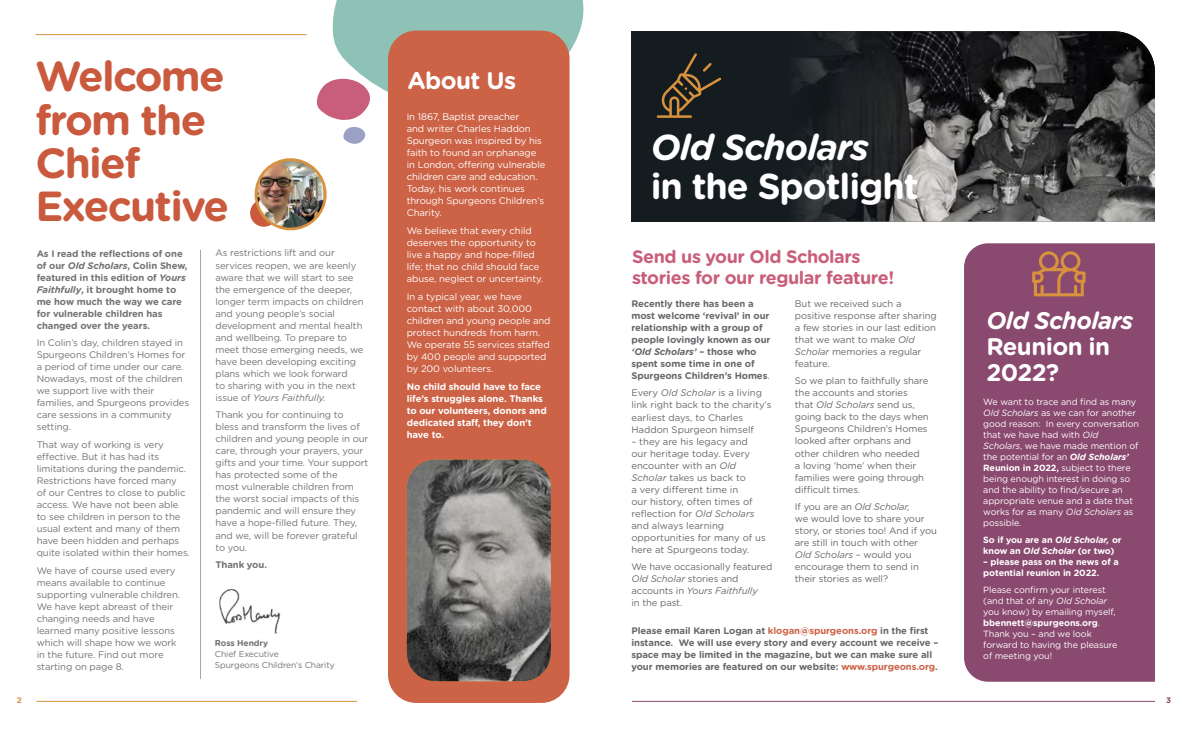
<style>
.page{position:relative;width:1191px;height:738px;background:#fff}
.page>*{position:absolute;margin:0;border:0;box-sizing:border-box;transform-origin:0 0}
.t1{font:700 42px/43px "Gotham Rounded";letter-spacing:-.04em;color:#ca5a3e}
.t2{font:700 36px "Gotham Rounded";letter-spacing:-.03em;color:#fff}
.t3{font:italic 700 36px "Gotham Rounded";letter-spacing:-.03em;color:#fff}
.t4{font:700 24px/26px "Gotham Rounded";letter-spacing:-.025em;color:#fff}
.t5{font:italic 700 24px "Gotham Rounded";letter-spacing:-.025em;color:#fff}
.t6{font:700 18px/21px "Gotham Rounded";letter-spacing:-.025em;color:#c95e7b}
.t7{font:9.5px/12px "Gotham Rounded";letter-spacing:-.01em;color:#757175}
.t8{font:9.5px/12px "Gotham Rounded";letter-spacing:-.01em;color:#68666b}
.t9{font:9.5px/12px "Gotham Rounded";letter-spacing:-.01em;color:#fff}
.t10{font:700 9.5px/12px "Gotham Rounded";letter-spacing:-.01em;color:#68666b}
.t11{font:700 9.5px/12px "Gotham Rounded";letter-spacing:-.01em;color:#757175}
.t12{font:700 9.5px/12px "Gotham Rounded";letter-spacing:-.01em;color:#fff}
.t13{font:9px/11px "Gotham Rounded";letter-spacing:-.01em;color:#fff}
.t14{font:700 9px/11px "Gotham Rounded";letter-spacing:-.01em;color:#fff}
.t15{font:8.5px/11px "Gotham Rounded";letter-spacing:-.01em;color:#757175}
.t16{font:700 8.5px "Gotham Rounded";letter-spacing:-.01em;color:#757175}
.t17{font:700 8px "Gotham Rounded";color:#d8913c}
.t18{font:700 8px "Gotham Rounded";color:#8a496e}
.s1{font-style:italic}
.s2{font-size:9px}
.s3{font-weight:400}
.s4{color:#cc6246}
.s5{font-weight:700;font-style:italic}
.s6{font-weight:700}
</style>
<div class="page">
<svg style="left:317px;top:0;width:267px;height:120px"></svg>
<svg style="left:343px;top:127px;width:22px;height:17px"></svg>
<img style="left:927px;top:31px;width:228px;height:190px">
<svg style="left:631px;top:31px;width:296px;height:190px;background:#1f2427"></svg>
<svg style="left:657px;top:53px;width:64px;height:65px;background:#363024"></svg>
<div style="left:964px;top:243px;width:191px;height:438px;background:#8a496e"></div>
<hr style="left:200px;top:249px;width:1px;height:429px;background:#ada7a7">
<div style="left:388px;top:31px;width:181px;height:671px;background:#cc6246;border-radius:28px"></div>
<img style="left:407px;top:459px;width:144px;height:221px">
<div style="left:250px;top:199px;width:27px;height:27px;background:#ca5a3e;border-radius:50%"></div>
<img style="left:257px;top:159px;width:68px;height:70px">
<div style="left:255px;top:158px;width:72px;height:72px;border:3px solid #d8913c;border-radius:50%"></div>
<img style="left:219px;top:589px;width:62px;height:45px">
<hr style="left:632px;top:700px;width:522px;height:1px;background:#8a496e">
<hr style="left:37px;top:700px;width:320px;height:1px;background:#d8913c">
<hr style="left:36px;top:34px;width:270px;height:1px;background:#d8913c">
<svg style="left:1032px;top:251px;width:53px;height:45px;background:#a7645b"></svg>
<h1 class="t1" style="left:35px;top:53px;width:195px">Welcome from the<br>Chief<br>Executive</h1>
<p class="t11" style="left:37px;top:246px;width:152px">As I read the reflections of one of our <span class="s1">Old Scholars</span>, Colin Shew, featured in this edition of <span class="s1">Yours<br>Faithfully</span>, it brought home to me how much the way we care for vulnerable children has changed over the years.</p>
<p class="t7" style="left:37px;top:336px;width:154px">In Colin’s day, children stayed in<br>Spurgeons Children’s Homes for a period of time under our care.<br>Nowadays, most of the children we support live with their families, and Spurgeons provides care sessions in a community setting.</p>
<p class="t7" style="left:37px;top:438px;width:155px">That way of working is very effective. But it has had its limitations during the pandemic.<br>Restrictions have forced many<br>of our Centres to close to public access. We have not been able to see children in person to the usual extent and many of them have been hidden and perhaps quite isolated within their homes.</p>
<p class="t7" style="left:37px;top:563px;width:145px">We have of course used every means available to continue supporting vulnerable children.<br>We have kept abreast of their changing needs and have learned many positive lessons which will shape how we work in the future. Find out more starting on page 8.</p>
<p class="t7" style="left:215px;top:246px;width:150px">As restrictions lift and our services reopen, we are keenly aware that we will start to see the emergence of the deeper, longer term impacts on children and young people’s social development and mental health and wellbeing. To prepare to meet those emerging needs, we have been developing exciting plans which we look forward<br>to sharing with you in the next issue of <span class="s1">Yours Faithfully.</span></p>
<p class="t7" style="left:215px;top:408px;width:154px">Thank you for continuing to bless and transform the lives of children and young people in our care, through your prayers, your gifts and your time. Your support has protected some of the<br>most vulnerable children from the worst social impacts of this pandemic and will ensure they have a hope-filled future. They, and we, will be forever grateful to you.</p>
<p class="t11" style="left:215px;top:558px;width:53px">Thank you.</p>
<p class="t16" style="left:215px;top:636px;width:55px">Ross Hendry</p>
<p class="t15" style="left:215px;top:647px;width:121px">Chief Executive<br>Spurgeons Children’s Charity</p>
<h3 class="t4" style="left:407px;top:66px;width:110px">About Us</h3>
<p class="t9" style="left:407px;top:110px;width:140px"><span class="s2">I</span>n 1867, Baptist preacher<br>and writer Charles Haddon<br>Spurgeon was inspired by his faith to found an orphanage in London, offering vulnerable children care and education.<br>Today, his work continues through Spurgeons Children’s<br>Charity.</p>
<p class="t9" style="left:407px;top:224px;width:138px">We believe that every child deserves the opportunity to live a happy and hope-filled life; that no child should face abuse, neglect or uncertainty.</p>
<p class="t9" style="left:407px;top:290px;width:145px">In a typical year, we have contact with about 30,000 children and young people and protect hundreds from harm.<br>We operate 55 services staffed by 400 people and supported by 200 volunteers.</p>
<p class="t12" style="left:407px;top:379px;width:142px">No child should have to face life’s struggles alone. Thanks to our volunteers, donors and dedicated staff, they don’t have to.</p>
<h2 class="t3" style="left:651px;top:121px;width:220px">Old Scholars</h2>
<h2 class="t2" style="left:651px;top:159px;width:269px">in the Spotlight</h2>
<h3 class="t6" style="left:632px;top:245px;width:263px">Send us your Old Scholars stories for our regular feature!</h3>
<p class="t10" style="left:631px;top:297px;width:140px">Recently there has been a most welcome ‘revival’ in our relationship with a group of people lovingly known as our <span class="s1">‘Old Scholars’</span> – those who spent some time in one of<br>Spurgeons Children’s Homes<span class="s3">.</span></p>
<p class="t8" style="left:631px;top:386px;width:141px">Every <span class="s1">Old Scholar</span> is a living link right back to the charity’s earliest days, to Charles<br>Haddon Spurgeon himself</p>
<p class="t8" style="left:631px;top:434px;width:136px">– they are his legacy and our heritage today. Every encounter with an <span class="s1">Old<br>Scholar</span> takes us back to<br>a very different time in<br>our history, often times of reflection for <span class="s1">Old Scholars </span>and always learning opportunities for many of us here at Spurgeons today.</p>
<p class="t8" style="left:631px;top:560px;width:142px">We have occasionally featured<br><span class="s1">Old Scholar</span> stories and accounts in <span class="s1">Yours Faithfully<br></span>in the past.</p>
<p class="t8" style="left:795px;top:296px;width:144px">But we received such a positive response after sharing a few stories in our last edition that we want to make <span class="s1">Old<br>Scholar</span> memories a regular feature.</p>
<p class="t8" style="left:795px;top:374px;width:135px">So we plan to faithfully share the accounts and stories that <span class="s1">Old Scholars</span> send us, going back to the days when<br>Spurgeons Children’s Homes looked after orphans and other children who needed<br>a loving ‘home’ when their families were going through difficult times.</p>
<p class="t8" style="left:795px;top:500px;width:144px">If you are an <span class="s1">Old Scholar,<br></span>we would love to share your story, or stories too! And if you are still in touch with other<br><span class="s1">Old Scholars</span> – would you encourage them to send in their stories as well?</p>
<p class="t10" style="left:631px;top:623px;width:308px">Please email Karen Logan at <span class="s4">klogan@spurgeons.org</span> in the first instance. We will use every story and every account we receive – space may be limited in the magazine, but we can make sure all your memories are featured on our website: <span class="s4">www.spurgeons.org</span>.</p>
<h3 class="t5" style="left:986px;top:303px;width:148px">Old Scholars</h3>
<h3 class="t4" style="left:986px;top:332px;width:125px">Reunion in<br>2022?</h3>
<p class="t13" style="left:983px;top:396px;width:157px">We want to trace and find as many<br><span class="s1">Old Scholars</span> as we can for another good reason: In every conversation that we have had with <span class="s1">Old<br>Scholars</span>, we have made mention of the potential for an <span class="s5">Old Scholars’<br></span><span class="s6">Reunion in 2022,</span> subject to there being enough interest in doing so and the ability to find/secure an appropriate venue and a date that works for as many <span class="s1">Old Scholars</span> as possible.</p>
<p class="t14" style="left:983px;top:533px;width:140px">So if you are an <span class="s1">Old Scholar,</span> or know an <span class="s1">Old Scholar</span> (or two)</p>
<p class="t14" style="left:983px;top:555px;width:137px">– please pass on the news of a potential reunion in 2022.</p>
<p class="t13" style="left:983px;top:583px;width:136px">Please confirm your interest (and that of any <span class="s1">Old Scholar </span>you know) by emailing myself, <span class="s6">bbennett@spurgeons.org</span>.<br>Thank you – and we look forward to having the pleasure of meeting you!</p>
<p class="t17" style="left:17px;top:693px;width:6px">2</p>
<p class="t18" style="left:1166px;top:694px;width:6px">3</p>
</div>
